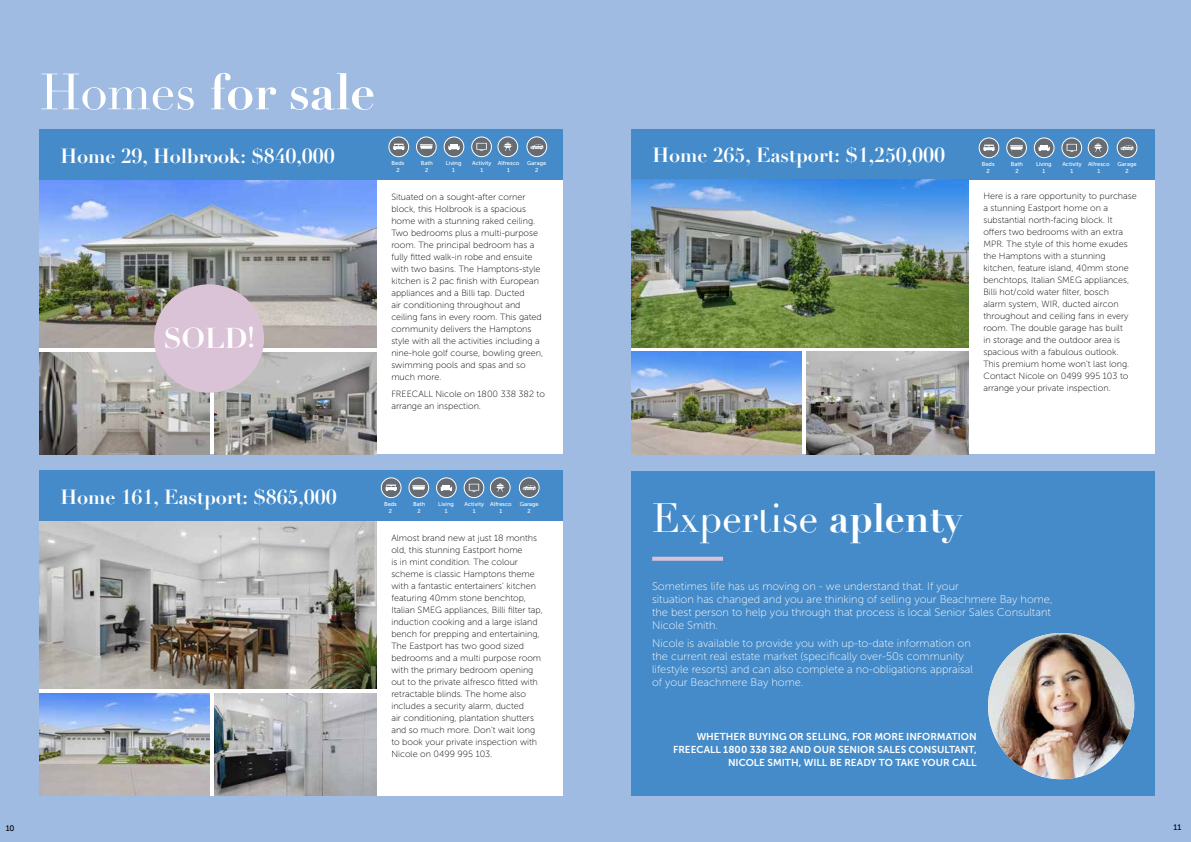
<style>
.page{position:relative;width:1191px;height:842px;background:#9fbbe2}
.page>*{position:absolute;margin:0;border:0;box-sizing:border-box;transform-origin:0 0}
.t1{font:700 50px "Didot";letter-spacing:-.01em;color:#fff}
.t2{font:40px "Didot";letter-spacing:-.01em;color:#fff}
.t3{font:700 28px "Didot";color:#fff}
.t4{font:700 20px "Didot";letter-spacing:-.01em;color:#fff}
.t5{font:11px/13px "Museo Sans 100";color:#fff}
.t6{font:10px/13px "Museo Sans 700";color:#fff;text-align:right}
.t7{font:9px/12px "Museo Sans 100";color:#000}
.t8{font:8px "Museo Sans 500";color:#000}
.t9{font:5.7px/6.9px "Museo Sans 500";color:#fff;text-align:center}
.s1{font-weight:400}
.s2{font-weight:700}
</style>
<div class="page">
<div style="left:39px;top:173px;width:524px;height:281px;background:#fff"></div>
<div style="left:39px;top:130px;width:524px;height:50px;background:#458bc9"></div>
<img style="left:39px;top:180px;width:337px;height:168px">
<img style="left:39px;top:352px;width:170px;height:102px">
<img style="left:214px;top:352px;width:162px;height:102px">
<div style="left:39px;top:514px;width:524px;height:281px;background:#fff"></div>
<div style="left:39px;top:471px;width:524px;height:50px;background:#458bc9"></div>
<img style="left:39px;top:521px;width:337px;height:168px">
<img style="left:39px;top:693px;width:170px;height:102px">
<img style="left:214px;top:693px;width:162px;height:102px">
<div style="left:631px;top:172px;width:523px;height:282px;background:#fff"></div>
<div style="left:631px;top:129px;width:523px;height:51px;background:#458bc9"></div>
<img style="left:631px;top:180px;width:337px;height:167px">
<img style="left:631px;top:352px;width:170px;height:102px">
<img style="left:806px;top:352px;width:162px;height:102px">
<div style="left:631px;top:471px;width:523px;height:324px;background:#458bc9"></div>
<img style="left:988px;top:633px;width:146px;height:146px;border-radius:73px">
<svg style="left:652px;top:557px;width:71px;height:4px"></svg>
<svg style="left:389px;top:137px;width:20px;height:20px"></svg>
<div style="left:416px;top:137px;width:20px;height:20px;background:#666c72;border:1px solid #fff;border-radius:50%"></div>
<div style="left:444px;top:137px;width:20px;height:20px;background:#666c72;border:1px solid #fff;border-radius:50%"></div>
<svg style="left:471px;top:137px;width:20px;height:20px"></svg>
<svg style="left:420px;top:144px;width:13px;height:6px"></svg>
<svg style="left:393px;top:144px;width:11px;height:7px"></svg>
<svg style="left:448px;top:144px;width:11px;height:6px"></svg>
<svg style="left:476px;top:143px;width:11px;height:8px"></svg>
<svg style="left:527px;top:137px;width:20px;height:20px"></svg>
<svg style="left:530px;top:144px;width:13px;height:5px"></svg>
<div style="left:498px;top:137px;width:20px;height:20px;background:#666c72;border:1px solid #fff;border-radius:50%"></div>
<svg style="left:503px;top:143px;width:9px;height:8px"></svg>
<div style="left:154px;top:284px;width:110px;height:109px;background:#dbc3d7;border-radius:50%"></div>
<svg style="left:979px;top:138px;width:20px;height:20px"></svg>
<div style="left:1006px;top:138px;width:20px;height:20px;background:#666c72;border:1px solid #fff;border-radius:50%"></div>
<div style="left:1034px;top:138px;width:20px;height:20px;background:#666c72;border:1px solid #fff;border-radius:50%"></div>
<svg style="left:1061px;top:138px;width:20px;height:20px"></svg>
<svg style="left:1010px;top:145px;width:13px;height:6px"></svg>
<svg style="left:983px;top:145px;width:11px;height:6px"></svg>
<svg style="left:1038px;top:145px;width:11px;height:6px"></svg>
<svg style="left:1066px;top:144px;width:11px;height:8px"></svg>
<div style="left:1117px;top:138px;width:20px;height:20px;background:#666c72;border:1px solid #fff;border-radius:50%"></div>
<svg style="left:1120px;top:145px;width:13px;height:5px"></svg>
<div style="left:1088px;top:138px;width:20px;height:20px;background:#666c72;border:1px solid #fff;border-radius:50%"></div>
<svg style="left:1093px;top:144px;width:9px;height:8px"></svg>
<div style="left:381px;top:478px;width:20px;height:20px;background:#666c72;border:1px solid #fff;border-radius:50%"></div>
<div style="left:409px;top:478px;width:20px;height:20px;background:#666c72;border:1px solid #fff;border-radius:50%"></div>
<div style="left:436px;top:478px;width:20px;height:20px;background:#666c72;border:1px solid #fff;border-radius:50%"></div>
<svg style="left:464px;top:478px;width:20px;height:20px"></svg>
<svg style="left:412px;top:485px;width:13px;height:6px"></svg>
<svg style="left:385px;top:484px;width:12px;height:7px"></svg>
<svg style="left:441px;top:485px;width:11px;height:6px"></svg>
<svg style="left:469px;top:484px;width:10px;height:8px"></svg>
<div style="left:519px;top:478px;width:20px;height:20px;background:#666c72;border:1px solid #fff;border-radius:50%"></div>
<svg style="left:522px;top:485px;width:14px;height:5px"></svg>
<div style="left:490px;top:478px;width:20px;height:20px;background:#666c72;border:1px solid #fff;border-radius:50%"></div>
<svg style="left:495px;top:483px;width:10px;height:9px"></svg>
<h1 class="t1" style="left:40px;top:60px;width:337px"><span class="s1">Homes</span> for sale</h1>
<h3 class="t4" style="left:61px;top:143px;width:276px">Home 29, Holbrook: $840,000</h3>
<h3 class="t3" style="left:164px;top:320px;width:93px">SOLD!</h3>
<p class="t9" style="left:392px;top:160px;width:14px">Beds<br>2</p>
<p class="t9" style="left:421px;top:160px;width:14px">Bath<br>2</p>
<p class="t9" style="left:446px;top:160px;width:17px">Living<br>1</p>
<p class="t9" style="left:527px;top:160px;width:21px">Garage<br>2</p>
<p class="t9" style="left:498px;top:160px;width:23px">Alfresco<br>1</p>
<p class="t9" style="left:472px;top:160px;width:21px">Activity<br>1</p>
<p class="t7" style="left:391px;top:191px;width:153px">Situated on a sought-after corner block, this Holbrook is a spacious home with a stunning raked ceiling.<br>Two bedrooms plus a multi-purpose room. The principal bedroom has a fully fitted walk-in robe and ensuite with two basins. The Hamptons-style kitchen is 2 pac finish with European appliances and a Billi tap. Ducted<br>air conditioning throughout and ceiling fans in every room. This gated community delivers the Hamptons style with all the activities including a nine-hole golf course, bowling green, swimming pools and spas and so much more.</p>
<p class="t7" style="left:391px;top:388px;width:155px">FREECALL Nicole on 1800 338 382 to arrange an inspection.</p>
<h3 class="t4" style="left:61px;top:484px;width:278px">Home 161, Eastport: $865,000</h3>
<p class="t9" style="left:384px;top:501px;width:14px">Beds<br>2</p>
<p class="t9" style="left:413px;top:501px;width:14px">Bath<br>2</p>
<p class="t9" style="left:438px;top:501px;width:17px">Living<br>1</p>
<p class="t9" style="left:520px;top:501px;width:21px">Garage<br>2</p>
<p class="t9" style="left:490px;top:501px;width:23px">Alfresco<br>1</p>
<p class="t9" style="left:464px;top:501px;width:21px">Activity<br>1</p>
<p class="t7" style="left:391px;top:532px;width:153px">Almost brand new at just 18 months old, this stunning Eastport home<br>is in mint condition. The colour scheme is classic Hamptons theme with a fantastic entertainers' kitchen featuring 40mm stone benchtop, Italian SMEG appliances, Billi filter tap, induction cooking and a large island bench for prepping and entertaining, The Eastport has two good sized bedrooms and a multi purpose room with the primary bedroom opening out to the private alfresco fitted with retractable blinds. The home also includes a security alarm, ducted<br>air conditioning, plantation shutters and so much more. Don't wait long to book your private inspection with Nicole on 0499 995 103.</p>
<h3 class="t4" style="left:652px;top:143px;width:294px">Home 265, Eastport: $1,250,000</h3>
<p class="t9" style="left:982px;top:161px;width:14px">Beds<br>2</p>
<p class="t9" style="left:1011px;top:161px;width:14px">Bath<br>2</p>
<p class="t9" style="left:1036px;top:161px;width:17px">Living<br>1</p>
<p class="t9" style="left:1117px;top:161px;width:21px">Garage<br>2</p>
<p class="t9" style="left:1088px;top:161px;width:23px">Alfresco<br>1</p>
<p class="t9" style="left:1062px;top:161px;width:21px">Activity<br>1</p>
<p class="t7" style="left:983px;top:190px;width:155px">Here is a rare opportunity to purchase a stunning Eastport home on a substantial north-facing block. It offers two bedrooms with an extra MPR. The style of this home exudes the Hamptons with a stunning kitchen, feature island, 40mm stone benchtops, Italian SMEG appliances, Billi hot/cold water filter, bosch<br>alarm system, WIR, ducted aircon throughout and ceiling fans in every room. The double garage has built<br>in storage and the outdoor area is spacious with a fabulous outlook.<br>This premium home won't last long.<br>Contact Nicole on 0499 995 103 to arrange your private inspection.</p>
<h2 class="t2" style="left:652px;top:494px;width:312px">Expertise <span class="s2">aplenty</span></h2>
<p class="t5" style="left:652px;top:580px;width:402px">Sometimes life has us moving on - we understand that. If your<br>situation has changed and you are thinking of selling your Beachmere Bay home, the best person to help you through that process is local Senior Sales Consultant Nicole Smith.</p>
<p class="t5" style="left:652px;top:637px;width:322px">Nicole is available to provide you with up-to-date information on the current real estate market (specifically over-50s community lifestyle resorts) and can also complete a no-obligations appraisal of your Beachmere Bay home.</p>
<p class="t6" style="left:673px;top:730px;width:305px">WHETHER BUYING OR SELLING, FOR MORE INFORMATION<br>FREECALL 1800 338 382 AND OUR SENIOR SALES CONSULTANT,<br>NICOLE SMITH, WILL BE READY TO TAKE YOUR CALL</p>
<p class="t8" style="left:6px;top:824px;width:10px">10</p>
<p class="t8" style="left:1173px;top:823px;width:9px">11</p>
</div>
